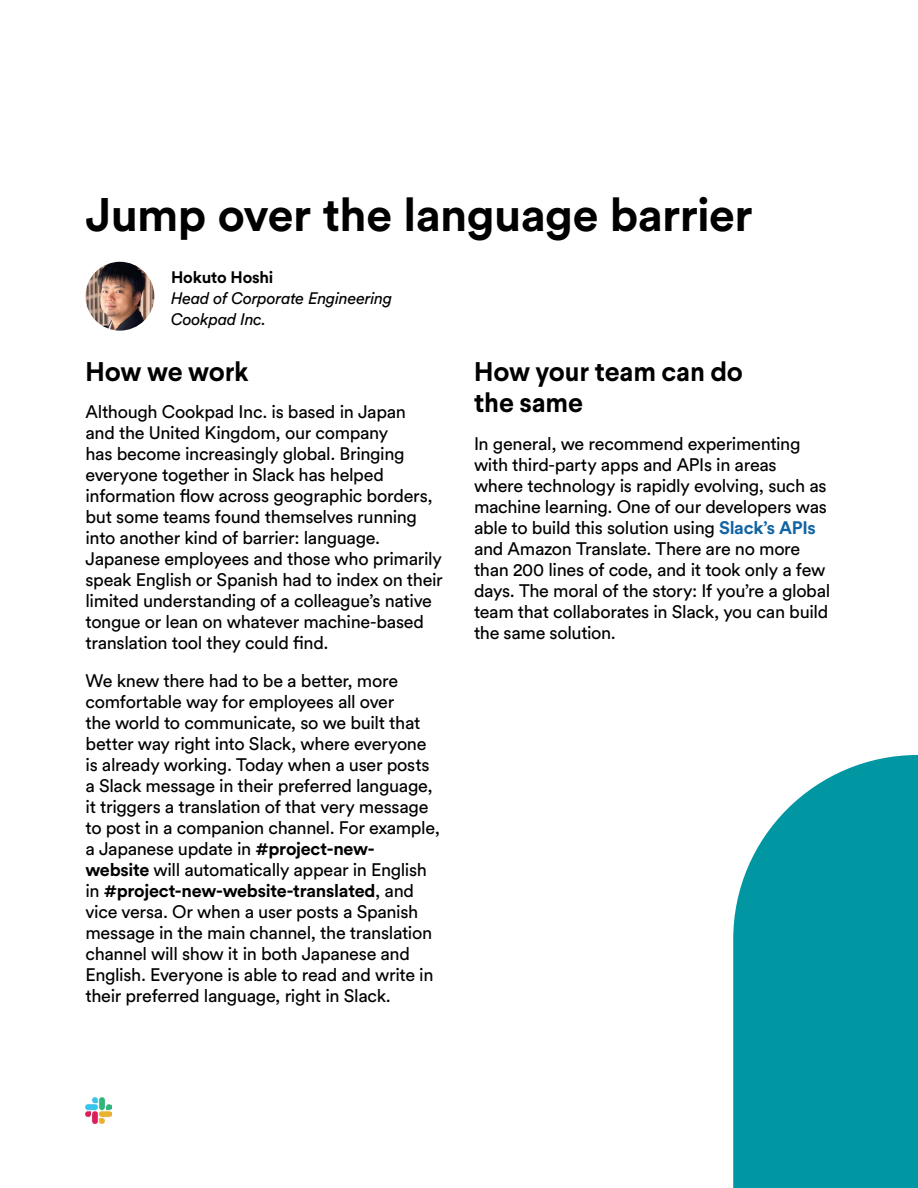
<style>
.page{position:relative;width:918px;height:1188px;background:#fff}
.page>*{position:absolute;margin:0;border:0;box-sizing:border-box;transform-origin:0 0}
.t1{font:700 46.5px "Slack Circular";letter-spacing:-.01em;color:#000}
.t2{font:700 27px/31.5px "Larsseit";letter-spacing:-.005em;color:#000}
.t3{font:18px/21px "Slack Circular";letter-spacing:-.02em;color:#000}
.t4{font:italic 16.5px/21px "Slack Circular";letter-spacing:-.015em;color:#000}
.t5{font:700 16.5px "Slack Circular";letter-spacing:-.01em;color:#000}
.s1{font-weight:700}
.s2{font-weight:700;color:#1264a3}
</style>
<div class="page">
<img style="left:86px;top:1098px;width:25px;height:26px">
<img style="left:86px;top:262px;width:68px;height:69px;border-radius:34px">
<svg style="left:733px;top:755px;width:185px;height:433px;background:#19a1ab"></svg>
<h1 class="t1" style="left:85px;top:183px;width:669px">Jump over the language barrier</h1>
<p class="t5" style="left:171px;top:265px;width:104px">Hokuto Hoshi</p>
<p class="t4" style="left:171px;top:287px;width:223px">Head of Corporate Engineering<br>Cookpad Inc.</p>
<h2 class="t2" style="left:86px;top:356px;width:165px">How we work</h2>
<p class="t3" style="left:86px;top:401px;width:359px">Although Cookpad Inc. is based in Japan<br>and the United Kingdom, our company<br>has become increasingly global. Bringing everyone together in Slack has helped information flow across geographic borders, but some teams found themselves running into another kind of barrier: language.<br>Japanese employees and those who primarily speak English or Spanish had to index on their limited understanding of a colleague’s native tongue or lean on whatever machine-based translation tool they could find.</p>
<p class="t3" style="left:86px;top:669px;width:356px">We knew there had to be a better, more comfortable way for employees all over<br>the world to communicate, so we built that better way right into Slack, where everyone is already working. Today when a user posts a Slack message in their preferred language, it triggers a translation of that very message to post in a companion channel. For example, a Japanese update in <span class="s1">#project-new&shy;website</span> will automatically appear in English in <span class="s1">#project-new-website-translated</span>, and vice versa. Or when a user posts a Spanish message in the main channel, the translation channel will show it in both Japanese and English. Everyone is able to read and write in their preferred language, right in Slack.</p>
<h2 class="t2" style="left:474px;top:356px;width:271px">How your team can do the same</h2>
<p class="t3" style="left:474px;top:432px;width:358px">In general, we recommend experimenting with third-party apps and APIs in areas where technology is rapidly evolving, such as machine learning. One of our developers was able to build this solution using <span class="s2">Slack’s APIs </span>and Amazon Translate. There are no more than 200 lines of code, and it took only a few days. The moral of the story: If you’re a global team that collaborates in Slack, you can build the same solution.</p>
</div>
